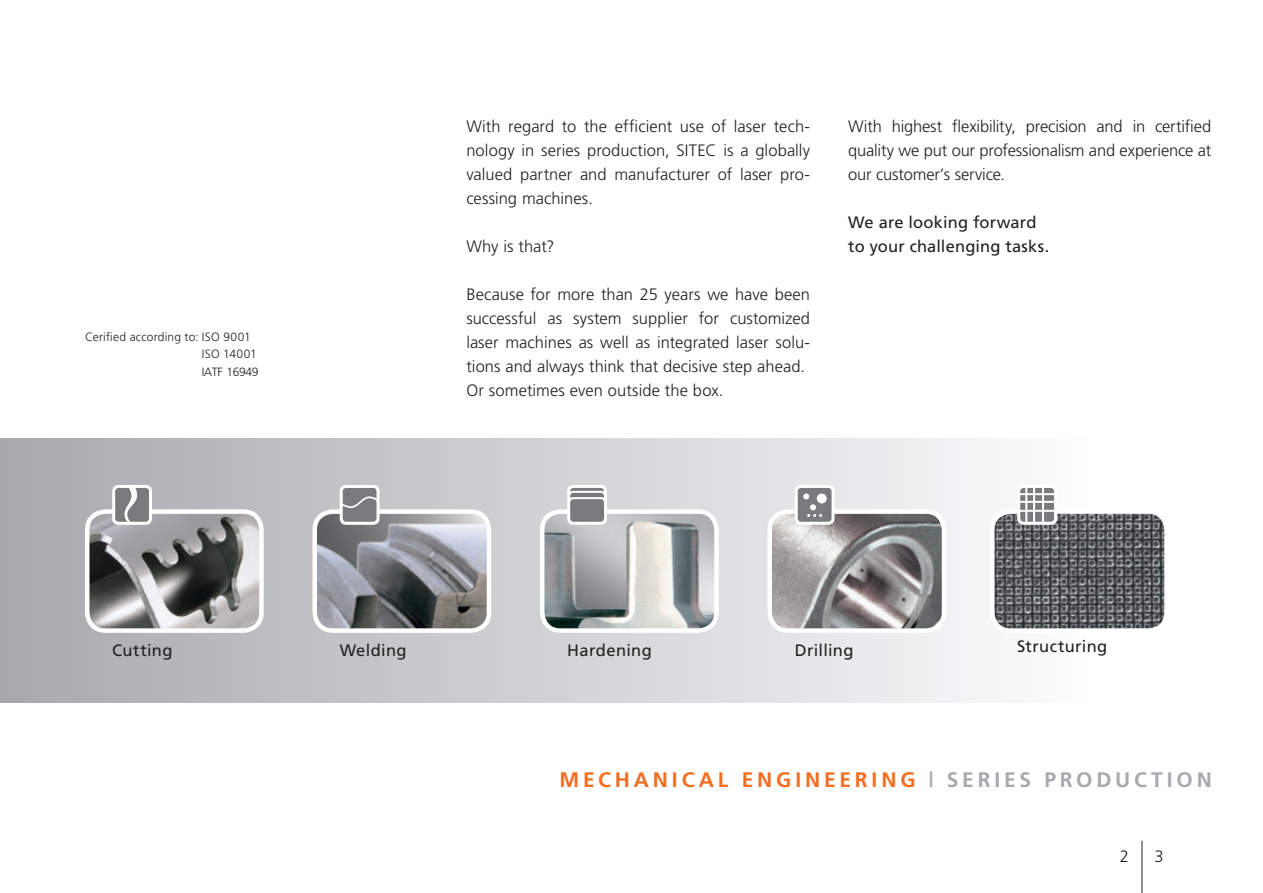
<style>
.page{position:relative;width:1263px;height:893px;background:#fff}
.page>*{position:absolute;margin:0;border:0;box-sizing:border-box;transform-origin:0 0}
.t1{font:700 21px "Frutiger";letter-spacing:.18em;color:#f36e21}
.t2{font:300 16.5px/24px "Frutiger";color:#231f20;text-align:justify}
.t3{font:16.5px "Frutiger";letter-spacing:.015em;color:#231f20}
.t4{font:300 12px "Frutiger";letter-spacing:.015em;color:#231f20}
.t5{font:300 12px/17.7px "Frutiger";letter-spacing:-.03em;color:#231f20}
.s1{color:#a8a9ad}
</style>
<div class="page">
<div style="left:0;top:438px;width:1263px;height:265px;background:linear-gradient(to right,#a8a9ad,#fff)"></div>
<img style="left:770px;top:512px;width:174px;height:119px">
<div style="left:767px;top:509px;width:179px;height:124px;border:4px solid #fff;border-radius:18px"></div>
<svg style="left:795px;top:485px;width:39px;height:40px"></svg>
<div style="left:312px;top:509px;width:179px;height:124px;border:4px solid #fff;border-radius:18px"></div>
<svg style="left:315px;top:485px;width:174px;height:146px;background:#95979b"></svg>
<img style="left:992px;top:512px;width:174px;height:119px">
<div style="left:990px;top:509px;width:179px;height:124px;border:4px solid #fff;border-radius:18px"></div>
<svg style="left:1017px;top:485px;width:40px;height:40px"></svg>
<img style="left:87px;top:512px;width:174px;height:119px">
<div style="left:85px;top:509px;width:179px;height:124px;border:4px solid #fff;border-radius:18px"></div>
<svg style="left:112px;top:485px;width:40px;height:40px"></svg>
<img style="left:542px;top:512px;width:174px;height:119px">
<div style="left:540px;top:509px;width:179px;height:124px;border:4px solid #fff;border-radius:18px"></div>
<svg style="left:567px;top:485px;width:40px;height:40px"></svg>
<hr style="left:1142px;top:841px;width:1px;height:52px;background:#231f20">
<p class="t4" style="left:85px;top:330px;width:167px">Cerified according to: ISO 9001</p>
<p class="t5" style="left:202px;top:345px;width:58px">ISO 14001<br>IATF 16949</p>
<p class="t2" style="left:466px;top:114px;width:345px">With regard to the efficient use of laser tech&shy;nology in series production, SITEC is a globally valued partner and manufacturer of laser pro&shy;cessing machines.</p>
<p class="t2" style="left:466px;top:234px;width:90px">Why is that?</p>
<p class="t2" style="left:466px;top:282px;width:345px">Because for more than 25 years we have been successful as system supplier for customized laser machines as well as integrated laser solu&shy;tions and always think that decisive step ahead.</p>
<p class="t2" style="left:466px;top:378px;width:259px">Or sometimes even outside the box.</p>
<p class="t2" style="left:848px;top:114px;width:364px">With highest flexibility, precision and in certified quality we put our professionalism and experience at our customer’s service.</p>
<p class="t3" style="left:848px;top:213px;width:190px">We are looking forward</p>
<p class="t3" style="left:848px;top:237px;width:202px">to your challenging tasks.</p>
<p class="t3" style="left:112px;top:640px;width:62px">Cutting</p>
<p class="t3" style="left:340px;top:640px;width:68px">Welding</p>
<p class="t3" style="left:567px;top:640px;width:86px">Hardening</p>
<p class="t3" style="left:795px;top:640px;width:60px">Drilling</p>
<p class="t3" style="left:1017px;top:637px;width:92px">Structuring</p>
<p class="t1" style="left:559px;top:767px;width:654px">MECHANICAL ENGINEERING <span class="s1">| SERIES PRODUCTION</span></p>
<p class="t2" style="left:1120px;top:844px;width:11px">2</p>
<p class="t2" style="left:1154px;top:844px;width:11px">3</p>
</div>
